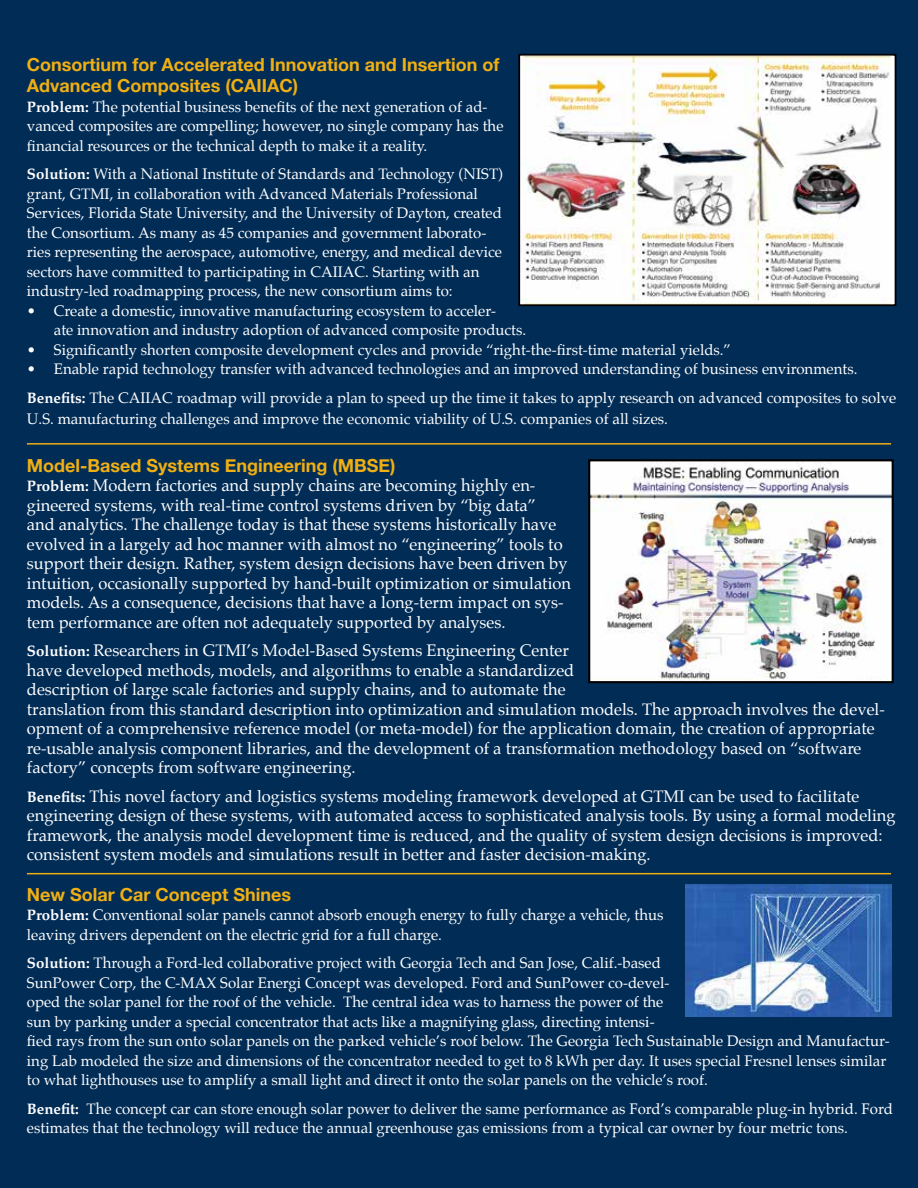
<style>
.page{position:relative;width:918px;height:1188px;background:#002c56}
.page>*{position:absolute;margin:0;border:0;box-sizing:border-box;transform-origin:0 0}
.t1{font:700 18px/21px "Helvetica Neue";color:#f0af13}
.t2{font:16.5px/19.5px "Palatino";color:#fff}
.t3{font:15px/19.5px "Palatino";color:#fff}
.s1{font-weight:700}
.s2{font-weight:700;font-size:15px}
</style>
<div class="page">
<img style="left:521px;top:57px;width:372px;height:246px">
<div style="left:518px;top:54px;width:378px;height:252px;border:2px solid #000"></div>
<img style="left:686px;top:885px;width:205px;height:131px">
<img style="left:591px;top:462px;width:300px;height:218px">
<div style="left:588px;top:459px;width:306px;height:224px;border:2px solid #000"></div>
<hr style="left:27px;top:443px;width:864px;height:2px;background:#f0af13">
<hr style="left:27px;top:873px;width:864px;height:1px;background:#f0af13">
<p class="t1" style="left:27px;top:55px;width:474px">Consortium for Accelerated Innovation and Insertion of<br>Advanced Composites (CAIIAC)</p>
<p class="t3" style="left:27px;top:97px;width:478px"><span class="s1">Problem:</span> The potential business benefits of the next generation of ad&shy;vanced composites are compelling; however, no single company has the financial resources or the technical depth to make it a reality.</p>
<p class="t3" style="left:27px;top:164px;width:478px"><span class="s1">Solution:</span> With a National Institute of Standards and Technology (NIST) grant, GTMI, in collaboration with Advanced Materials Professional Services, Florida State University, and the University of Dayton, created the Consortium. As many as 45 companies and government laborato&shy;ries representing the aerospace, automotive, energy, and medical device sectors have committed to participating in CAIIAC. Starting with an industry-led roadmapping process, the new consortium aims to:</p>
<p class="t3" style="left:54px;top:301px;width:474px;text-indent:-27px">• Create a domestic, innovative manufacturing ecosystem to acceler-<br>ate innovation and industry adoption of advanced composite products.</p>
<p class="t3" style="left:27px;top:340px;width:706px">• Significantly shorten composite development cycles and provide “right-the-first-time material yields.”</p>
<p class="t3" style="left:27px;top:355px;width:871px;line-height:28.5px">• Enable rapid technology transfer with advanced technologies and an improved understanding of business environments.<br><span class="s1">Benefits:</span> The CAIIAC roadmap will provide a plan to speed up the time it takes to apply research on advanced composites to solve</p>
<p class="t3" style="left:27px;top:409px;width:643px">U.S. manufacturing challenges and improve the economic viability of U.S. companies of all sizes.</p>
<p class="t1" style="left:27px;top:455px;width:370px">Model-Based Systems Engineering (MBSE)</p>
<p class="t2" style="left:27px;top:476px;width:546px"><span class="s2">Problem:</span> Modern factories and supply chains are becoming highly en&shy;gineered systems, with real-time control systems driven by “big data”<br>and analytics. The challenge today is that these systems historically have evolved in a largely ad hoc manner with almost no “engineering” tools to support their design. Rather, system design decisions have been driven by intuition, occasionally supported by hand-built optimization or simulation models. As a consequence, decisions that have a long-term impact on sys&shy;tem performance are often not adequately supported by analyses.</p>
<p class="t2" style="left:27px;top:641px;width:859px"><span class="s2">Solution:</span> Researchers in GTMI’s Model-Based Systems Engineering Center<br>have developed methods, models, and algorithms to enable a standardized<br>description of large scale factories and supply chains, and to automate the<br>translation from this standard description into optimization and simulation models. The approach involves the devel&shy;opment of a comprehensive reference model (or meta-model) for the application domain, the creation of appropriate re-usable analysis component libraries, and the development of a transformation methodology based on “software factory” concepts from software engineering.</p>
<p class="t2" style="left:27px;top:786px;width:870px"><span class="s2">Benefits:</span> This novel factory and logistics systems modeling framework developed at GTMI can be used to facilitate engineering design of these systems, with automated access to sophisticated analysis tools. By using a formal modeling framework, the analysis model development time is reduced, and the quality of system design decisions is improved: consistent system models and simulations result in better and faster decision-making.</p>
<p class="t1" style="left:27px;top:884px;width:266px">New Solar Car Concept Shines</p>
<p class="t3" style="left:27px;top:905px;width:638px"><span class="s1">Problem:</span> Conventional solar panels cannot absorb enough energy to fully charge a vehicle, thus leaving drivers dependent on the electric grid for a full charge.</p>
<p class="t3" style="left:27px;top:953px;width:864px"><span class="s1">Solution:</span> Through a Ford-led collaborative project with Georgia Tech and San Jose, Calif.-based<br>SunPower Corp, the C-MAX Solar Energi Concept was developed. Ford and SunPower co-devel-<br>oped the solar panel for the roof of the vehicle. The central idea was to harness the power of the<br>sun by parking under a special concentrator that acts like a magnifying glass, directing intensi-<br>fied rays from the sun onto solar panels on the parked vehicle’s roof below. The Georgia Tech Sustainable Design and Manufactur&shy;ing Lab modeled the size and dimensions of the concentrator needed to get to 8 kWh per day. It uses special Fresnel lenses similar to what lighthouses use to amplify a small light and direct it onto the solar panels on the vehicle’s roof.</p>
<p class="t3" style="left:27px;top:1099px;width:867px"><span class="s1">Benefit:</span> The concept car can store enough solar power to deliver the same performance as Ford’s comparable plug-in hybrid. Ford estimates that the technology will reduce the annual greenhouse gas emissions from a typical car owner by four metric tons.</p>
</div>
